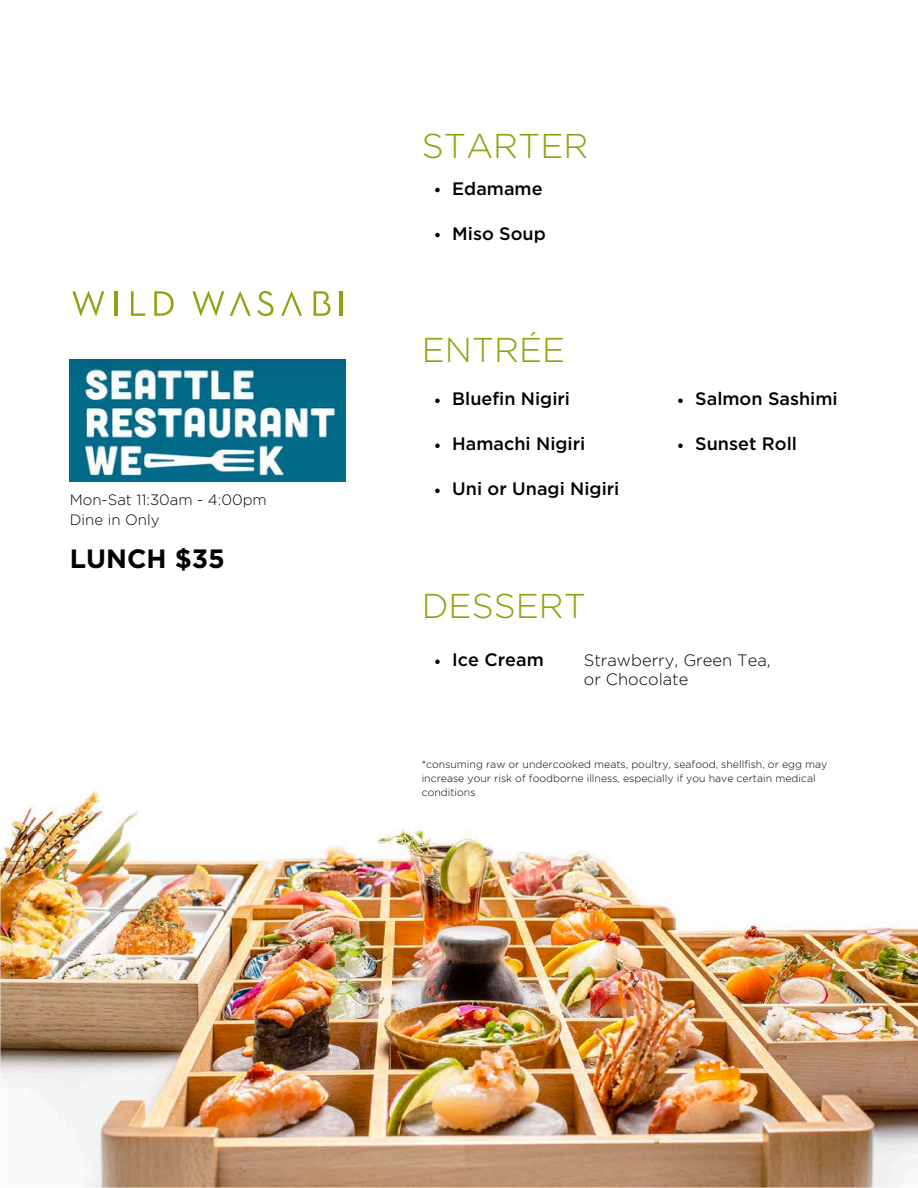
<style>
.page{position:relative;width:918px;height:1188px;background:#fff}
.page>*{position:absolute;margin:0;border:0;box-sizing:border-box;transform-origin:0 0}
.t1{font:300 34.5px "Gotham";color:#88a60d}
.t2{font:700 26.4px "Gotham";color:#000}
.t3{font:500 18px "Gotham";color:#000}
.t4{font:300 16.5px/19.2px "Gotham";color:#000}
.t5{font:300 15px/20.2px "Gotham";color:#000}
.t6{font:300 10.5px/14px "Gotham";color:#000}
</style>
<div class="page">
<img style="left:0;top:187px;width:918px;height:1001px">
<img style="left:70px;top:359px;width:275px;height:123px">
<svg style="left:435px;top:188px;width:5px;height:4px"></svg>
<svg style="left:435px;top:233px;width:5px;height:4px"></svg>
<svg style="left:435px;top:399px;width:5px;height:4px"></svg>
<svg style="left:435px;top:444px;width:5px;height:4px"></svg>
<svg style="left:435px;top:489px;width:5px;height:4px"></svg>
<svg style="left:678px;top:399px;width:5px;height:4px"></svg>
<svg style="left:678px;top:444px;width:5px;height:4px"></svg>
<svg style="left:435px;top:660px;width:5px;height:4px"></svg>
<svg style="left:72px;top:291px;width:32px;height:25px"></svg>
<hr style="left:115px;top:291px;width:2px;height:25px;background:#88a60d">
<svg style="left:131px;top:291px;width:14px;height:25px"></svg>
<svg style="left:154px;top:291px;width:20px;height:25px"></svg>
<svg style="left:192px;top:291px;width:32px;height:25px"></svg>
<svg style="left:257px;top:291px;width:17px;height:25px"></svg>
<svg style="left:281px;top:291px;width:21px;height:25px"></svg>
<svg style="left:230px;top:291px;width:21px;height:25px"></svg>
<svg style="left:314px;top:291px;width:17px;height:25px"></svg>
<hr style="left:340px;top:291px;width:2px;height:25px;background:#88a60d">
<p class="t5" style="left:70px;top:491px;width:199px">Mon-Sat 11:30am - 4:00pm<br>Dine in Only</p>
<p class="t2" style="left:70px;top:547px;width:156px">LUNCH $35</p>
<h2 class="t1" style="left:422px;top:130px;width:168px">STARTER</h2>
<p class="t3" style="left:452px;top:180px;width:92px">Edamame</p>
<h4 class="t3" style="left:452px;top:225px;width:95px">Miso Soup</h4>
<p class="t1" style="left:422px;top:334px;width:145px">ENTRÉE</p>
<p class="t3" style="left:452px;top:391px;width:119px">Bluefin Nigiri</p>
<p class="t3" style="left:452px;top:436px;width:135px">Hamachi Nigiri</p>
<h1 class="t3" style="left:452px;top:481px;width:169px">Uni or Unagi Nigiri</h1>
<h1 class="t1" style="left:422px;top:590px;width:166px">DESSERT</h1>
<p class="t3" style="left:695px;top:391px;width:144px">Salmon Sashimi</p>
<p class="t3" style="left:695px;top:436px;width:103px">Sunset Roll</p>
<p class="t3" style="left:452px;top:652px;width:93px">Ice Cream</p>
<h1 class="t4" style="left:584px;top:651px;width:188px">Strawberry, Green Tea, or Chocolate</h1>
<p class="t6" style="left:422px;top:758px;width:407px">*consuming raw or undercooked meats, poultry, seafood, shellfish, or egg may increase your risk of foodborne illness, especially if you have certain medical conditions</p>
</div>
